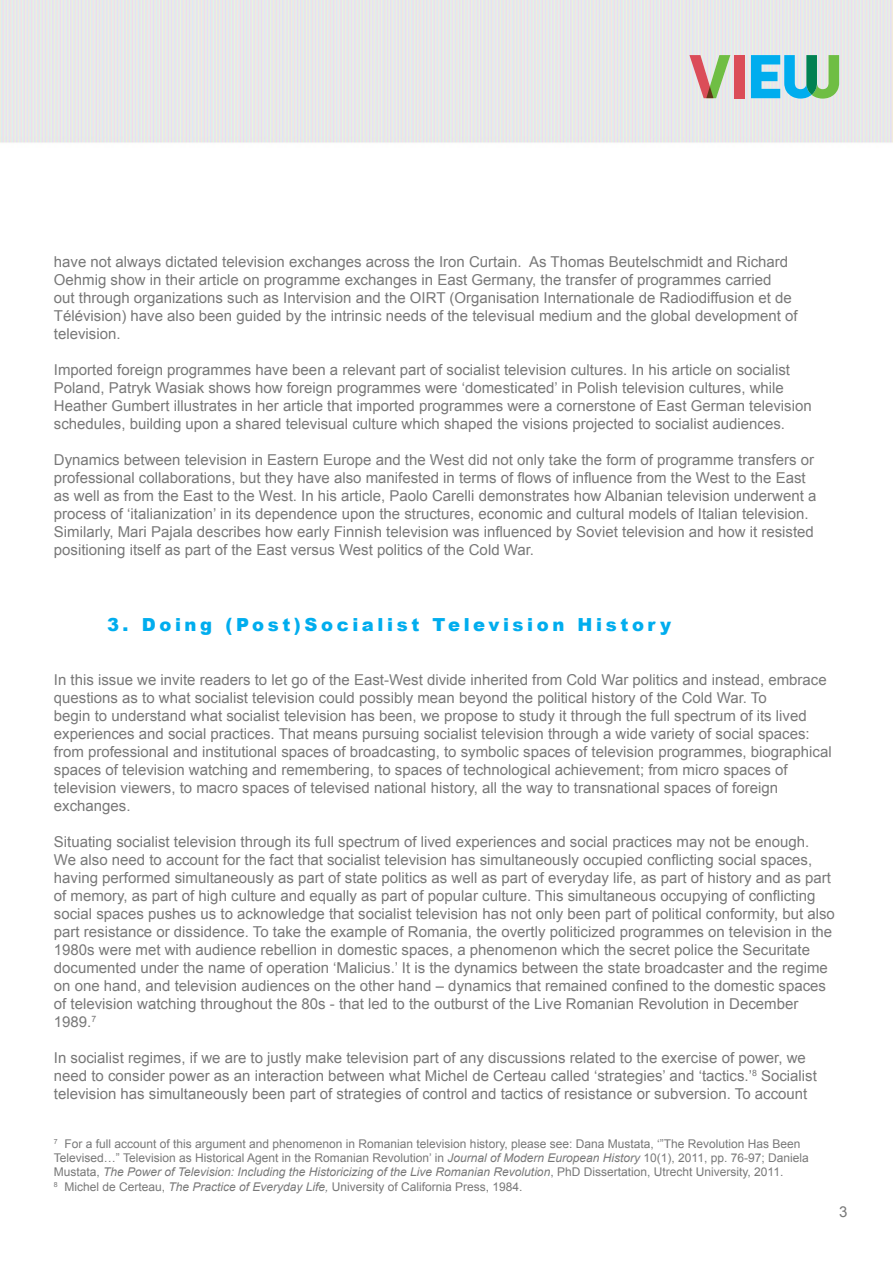
<style>
.page{position:relative;width:893px;height:1263px;background:#fff}
.page>*{position:absolute;margin:0;border:0;box-sizing:border-box;transform-origin:0 0}
.t1{font:900 18px "Arial";letter-spacing:.2em;color:#00adee}
.t2{font:15px/18px "Arial";color:#787878}
.t3{font:12px/14.4px "Arial";color:#787878}
.s1{font-style:italic}
</style>
<div class="page">
<img style="left:0;top:0;width:893px;height:143px">
<div style="left:734px;top:55px;width:11px;height:43px;background:#db4d58"></div>
<svg style="left:751px;top:55px;width:88px;height:44px;background:#65c0c4"></svg>
<svg style="left:689px;top:55px;width:41px;height:43px;background:#c5b69d"></svg>
<p class="t2" style="left:54px;top:253px;width:745px">have not always dictated television exchanges across the Iron Curtain. As Thomas Beutelschmidt and Richard Oehmig show in their article on programme exchanges in East Germany, the transfer of programmes carried<br>out through organizations such as Intervision and the OIRT (Organisation Internationale de Radiodiffusion et de Télévision) have also been guided by the intrinsic needs of the televisual medium and the global development of television.</p>
<p class="t2" style="left:54px;top:361px;width:759px">Imported foreign programmes have been a relevant part of socialist television cultures. In his article on socialist Poland, Patryk Wasiak shows how foreign programmes were ‘domesticated’ in Polish television cultures, while Heather Gumbert illustrates in her article that imported programmes were a cornerstone of East German television schedules, building upon a shared televisual culture which shaped the visions projected to socialist audiences.</p>
<p class="t2" style="left:54px;top:451px;width:764px">Dynamics between television in Eastern Europe and the West did not only take the form of programme transfers or professional collaborations, but they have also manifested in terms of flows of influence from the West to the East as well as from the East to the West. In his article, Paolo Carelli demonstrates how Albanian television underwent a process of ‘italianization’ in its dependence upon the structures, economic and cultural models of Italian television.<br>Similarly, Mari Pajala describes how early Finnish television was influenced by Soviet television and how it resisted positioning itself as part of the East versus West politics of the Cold War.</p>
<p class="t1" style="left:107px;top:611px;width:566px">3. Doing (Post)Socialist Television History</p>
<p class="t2" style="left:54px;top:670px;width:779px">In this issue we invite readers to let go of the East-West divide inherited from Cold War politics and instead, embrace questions as to what socialist television could possibly mean beyond the political history of the Cold War. To<br>begin to understand what socialist television has been, we propose to study it through the full spectrum of its lived experiences and social practices. That means pursuing socialist television through a wide variety of social spaces: from professional and institutional spaces of broadcasting, to symbolic spaces of television programmes, biographical spaces of television watching and remembering, to spaces of technological achievement; from micro spaces of television viewers, to macro spaces of televised national history, all the way to transnational spaces of foreign exchanges.</p>
<p class="t2" style="left:54px;top:832px;width:782px">Situating socialist television through its full spectrum of lived experiences and social practices may not be enough.<br>We also need to account for the fact that socialist television has simultaneously occupied conflicting social spaces, having performed simultaneously as part of state politics as well as part of everyday life, as part of history and as part of memory, as part of high culture and equally as part of popular culture. This simultaneous occupying of conflicting social spaces pushes us to acknowledge that socialist television has not only been part of political conformity, but also part resistance or dissidence. To take the example of Romania, the overtly politicized programmes on television in the 1980s were met with audience rebellion in domestic spaces, a phenomenon which the secret police the Securitate documented under the name of operation ‘Malicius.’ It is the dynamics between the state broadcaster and the regime on one hand, and television audiences on the other hand – dynamics that remained confined to the domestic spaces of television watching throughout the 80s - that led to the outburst of the Live Romanian Revolution in December 1989.<sup>7</sup></p>
<p class="t2" style="left:54px;top:1048px;width:765px">In socialist regimes, if we are to justly make television part of any discussions related to the exercise of power, we need to consider power as an interaction between what Michel de Certeau called ‘strategies’ and ‘tactics.’<sup>8</sup> Socialist television has simultaneously been part of strategies of control and tactics of resistance or subversion. To account</p>
<p class="t3" style="left:54px;top:1136px;width:756px"><sup>7</sup> For a full account of this argument and phenomenon in Romanian television history, please see: Dana Mustata, ‘”The Revolution Has Been Televised…” Television as Historical Agent in the Romanian Revolution’ in <span class="s1">Journal of Modern European History</span> 10(1), 2011, pp. 76-97; Daniela Mustata, <span class="s1">The Power of Television: Including the Historicizing of the Live Romanian Revolution</span>, PhD Dissertation, Utrecht University, 2011.<br><sup>8</sup> Michel de Certeau, <span class="s1">The Practice of Everyday Life,</span> University of California Press, 1984.</p>
<p class="t2" style="left:839px;top:1202px;width:10px">3</p>
</div>
